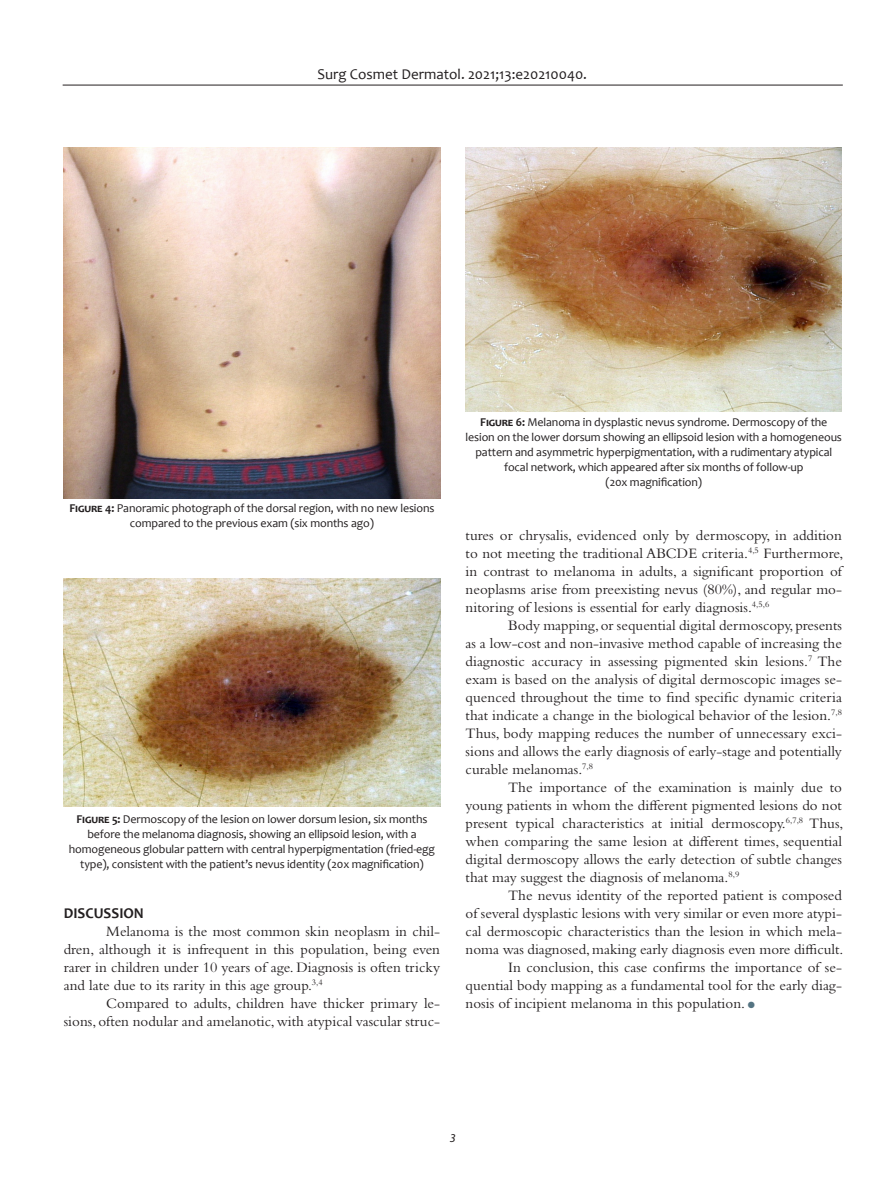
<style>
.page{position:relative;width:893px;height:1191px;background:#fff}
.page>*{position:absolute;margin:0;border:0;box-sizing:border-box;transform-origin:0 0}
.t1{font:15px/18px "Bembo Std";color:#231f20;text-align:justify}
.t2{font:15px "Candara";color:#231f20}
.t3{font:700 15px "Candara";color:#231f20}
.t4{font:12px/15px "Candara";letter-spacing:-.01em;color:#231f20;text-align:center}
.t5{font:italic 12px "Myriad Pro";color:#231f20}
.s1{font-weight:700}
.s2{color:#557482}
</style>
<div class="page">
<hr style="left:63px;top:85px;width:780px;height:1px;background:#231f20">
<img style="left:64px;top:148px;width:376px;height:351px">
<img style="left:64px;top:578px;width:376px;height:228px">
<img style="left:466px;top:148px;width:376px;height:263px">
<p class="t2" style="left:318px;top:65px;width:271px">Surg Cosmet Dermatol. 2021;13:e20210040.</p>
<p class="t4" style="left:70px;top:500px;width:366px"><span class="s1">Figure 4:</span> Panoramic photograph of the dorsal region, with no new lesions compared to the previous exam (six months ago)</p>
<p class="t4" style="left:69px;top:811px;width:368px"><span class="s1">Figure 5:</span> Dermoscopy of the lesion on lower dorsum lesion, six months before the melanoma diagnosis, showing an ellipsoid lesion, with a homogeneous globular pattern with central hyperpigmentation (fried-egg type), consistent with the patient’s nevus identity (20x magnification)</p>
<p class="t3" style="left:64px;top:904px;width:82px">DISCUSSION</p>
<p class="t1" style="left:64px;top:922px;width:378px;text-indent:43px">Melanoma is the most common skin neoplasm in chil&shy;dren, although it is infrequent in this population, being even rarer in children under 10 years of age. Diagnosis is often tricky and late due to its rarity in this age group.<sup>3,4</sup></p>
<p class="t1" style="left:64px;top:994px;width:378px;text-align:right">Compared to adults, children have thicker primary le-<br>sions, often nodular and amelanotic, with atypical vascular struc-</p>
<p class="t4" style="left:466px;top:414px;width:378px"><span class="s1">Figure 6:</span> Melanoma in dysplastic nevus syndrome. Dermoscopy of the lesion on the lower dorsum showing an ellipsoid lesion with a homogeneous pattern and asymmetric hyperpigmentation, with a rudimentary atypical focal network, which appeared after six months of follow-up</p>
<p class="t4" style="left:606px;top:474px;width:98px">(20x magnification)</p>
<p class="t1" style="left:466px;top:526px;width:379px">tures or chrysalis, evidenced only by dermoscopy, in addition to not meeting the traditional ABCDE criteria.<sup>4,5</sup> Furthermore, in contrast to melanoma in adults, a significant proportion of neoplasms arise from preexisting nevus (80%), and regular mo&shy;nitoring of lesions is essential for early diagnosis.<sup>4,5,6</sup></p>
<p class="t1" style="left:466px;top:616px;width:378px;text-indent:43px">Body mapping, or sequential digital dermoscopy, presents as a low-cost and non-invasive method capable of increasing the diagnostic accuracy in assessing pigmented skin lesions.<sup>7</sup> The exam is based on the analysis of digital dermoscopic images se&shy;quenced throughout the time to find specific dynamic criteria that indicate a change in the biological behavior of the lesion.<sup>7,8<br></sup>Thus, body mapping reduces the number of unnecessary exci&shy;sions and allows the early diagnosis of early-stage and potentially curable melanomas.<sup>7,8</sup></p>
<p class="t1" style="left:466px;top:778px;width:379px;text-indent:43px">The importance of the examination is mainly due to young patients in whom the different pigmented lesions do not present typical characteristics at initial dermoscopy.<sup>6,7,8</sup> Thus, when comparing the same lesion at different times, sequential digital dermoscopy allows the early detection of subtle changes that may suggest the diagnosis of melanoma.<sup>8,9</sup></p>
<p class="t1" style="left:466px;top:886px;width:379px;text-indent:43px">The nevus identity of the reported patient is composed of several dysplastic lesions with very similar or even more atypi&shy;cal dermoscopic characteristics than the lesion in which mela&shy;noma was diagnosed, making early diagnosis even more difficult.</p>
<p class="t1" style="left:466px;top:958px;width:378px;text-indent:43px">In conclusion, this case confirms the importance of se&shy;quential body mapping as a fundamental tool for the early diag&shy;nosis of incipient melanoma in this population. <span class="s2">●</span></p>
<p class="t5" style="left:450px;top:1130px;width:7px">3</p>
</div>
